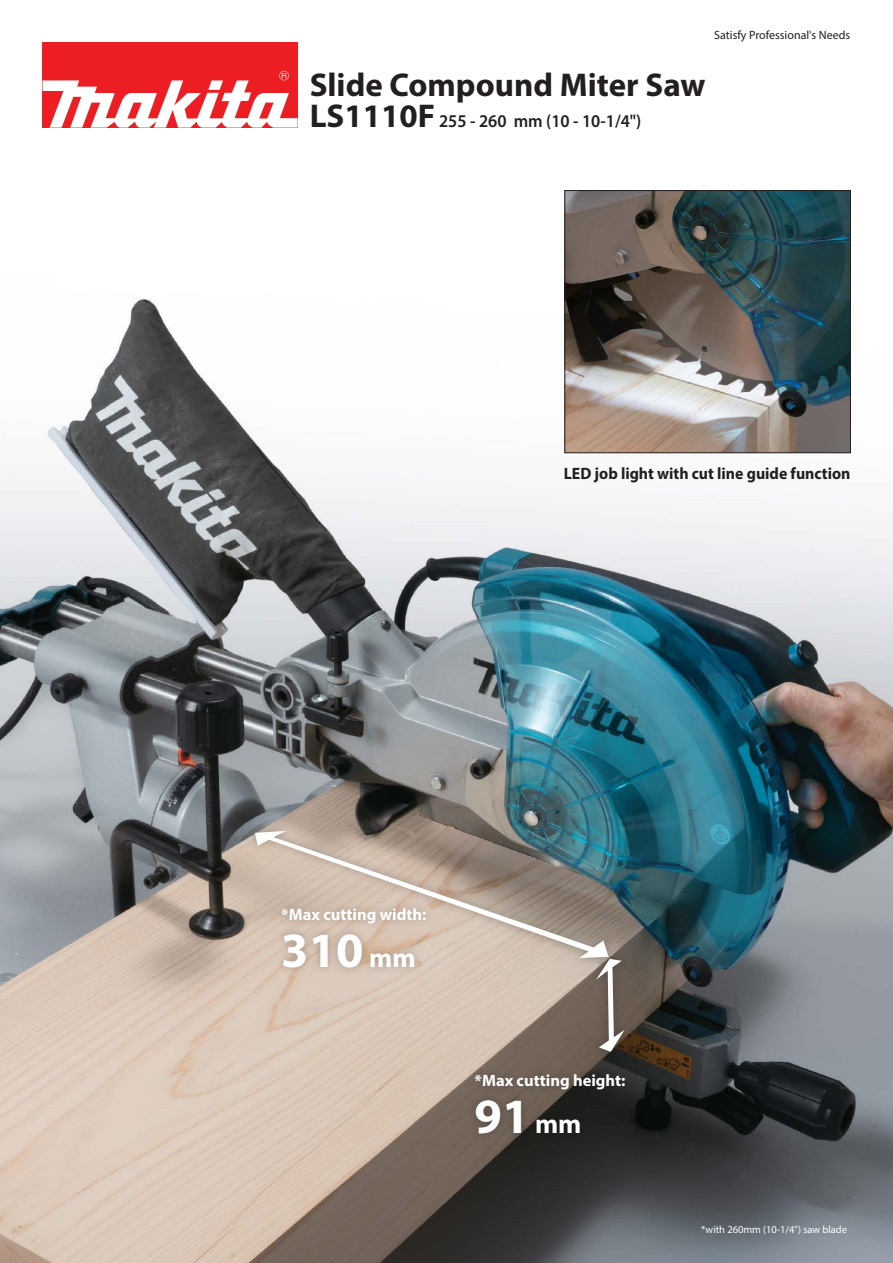
<style>
.page{position:relative;width:893px;height:1263px;background:#fff}
.page>*{position:absolute;margin:0;border:0;box-sizing:border-box;transform-origin:0 0}
.t1{font:700 49.5px "Myriad Pro";color:#fff}
.t2{font:700 33px "Myriad Pro";color:#231f20}
.t3{font:600 18px "Myriad Pro";color:#231f20;scale:.95 1}
.t4{font:700 16.5px "Myriad Pro";color:#231f20;scale:.96 1}
.t5{font:700 16.5px "Myriad Pro";color:#fff}
.t6{font:12px "Myriad Pro";color:#231f20}
.t7{font:10.5px "Myriad Pro";color:#fff}
.s1{font-weight:700;font-size:33px}
.s2{font-size:27px}
</style>
<div class="page">
<img style="left:0;top:42px;width:893px;height:1221px">
<div style="left:43px;top:43px;width:255px;height:85px;background:#ed1d24"></div>
<svg style="left:43px;top:71px;width:255px;height:57px"></svg>
<img style="left:566px;top:192px;width:283px;height:259px">
<div style="left:564px;top:190px;width:287px;height:263px;border:1px solid #231f20"></div>
<img style="left:242px;top:818px;width:380px;height:153px">
<img style="left:462px;top:1059px;width:278px;height:128px">
<img style="left:583px;top:946px;width:54px;height:119px">
<svg style="left:255px;top:831px;width:369px;height:221px;background:#b9aca0"></svg>
<p class="t6" style="left:714px;top:27px;width:138px">Satisfy Professional's Needs</p>
<h2 class="t2" style="left:310px;top:63px;width:397px">Slide Compound Miter Saw</h2>
<p class="t3" style="left:310px;top:110px;width:351px"><span class="s1">LS1110F</span> 255 - 260 mm (10 - 10-1/4")</p>
<p class="t4" style="left:564px;top:463px;width:300px">LED job light with cut line guide function</p>
<p class="t5" style="left:281px;top:904px;width:147px">*Max cutting width:</p>
<h1 class="t1" style="left:281px;top:918px;width:136px">310 <span class="s2">mm</span></h1>
<p class="t5" style="left:475px;top:1070px;width:152px">*Max cutting height:</p>
<h1 class="t1" style="left:475px;top:1084px;width:108px">91 <span class="s2">mm</span></h1>
<p class="t7" style="left:701px;top:1223px;width:147px">*with 260mm (10-1/4") saw blade</p>
</div>
